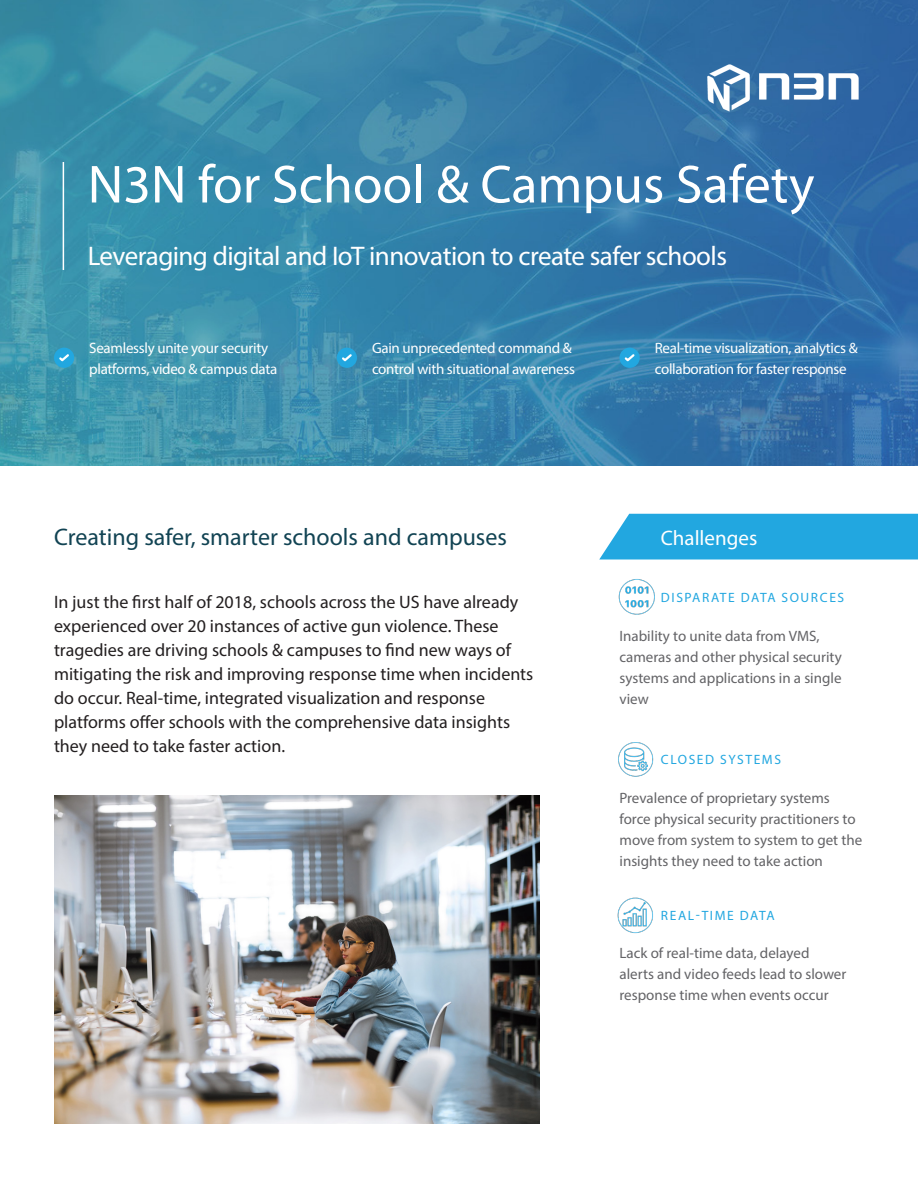
<style>
.page{position:relative;width:918px;height:1188px;background:#fff}
.page>*{position:absolute;margin:0;border:0;box-sizing:border-box;transform-origin:0 0}
.t1{font:54px "Myriad Pro";color:#fff}
.t2{font:27px "Myriad Pro";letter-spacing:-.02em;color:#fff}
.t3{font:24px "Myriad Pro";color:#114353}
.t4{font:21px "Myriad Pro";color:#fff}
.t5{font:18px/24px "Myriad Pro";color:#231f20}
.t6{font:15px/21px "Myriad Pro";color:#636366}
.t7{font:15px/21px "Myriad Pro";letter-spacing:-.02em;color:#fff}
.t8{font:13.5px "Myriad Pro";letter-spacing:.12em;color:#22a7e0}
</style>
<div class="page">
<div style="left:599px;top:514px;width:319px;height:45px;background:#22a7e0"></div>
<img style="left:0;top:0;width:918px;height:466px">
<div style="left:54px;top:348px;width:20px;height:20px;background:#22a7e0;border-radius:50%"></div>
<svg style="left:59px;top:354px;width:10px;height:8px"></svg>
<div style="left:337px;top:348px;width:20px;height:20px;background:#22a7e0;border-radius:50%"></div>
<svg style="left:342px;top:354px;width:10px;height:8px"></svg>
<div style="left:620px;top:348px;width:20px;height:20px;background:#22a7e0;border-radius:50%"></div>
<svg style="left:624px;top:354px;width:11px;height:8px"></svg>
<hr style="left:63px;top:162px;width:1px;height:108px;background:#fff">
<img style="left:702px;top:54px;width:162px;height:62px">
<img style="left:618px;top:742px;width:36px;height:35px">
<img style="left:618px;top:579px;width:37px;height:35px">
<img style="left:617px;top:897px;width:36px;height:37px">
<img style="left:55px;top:795px;width:484px;height:328px">
<p class="t1" style="left:88px;top:151px;width:728px">N3N for School &amp; Campus Safety</p>
<p class="t2" style="left:88px;top:239px;width:641px">Leveraging digital and IoT innovation to create safer schools</p>
<p class="t7" style="left:89px;top:337px;width:190px">Seamlessly unite your security platforms, video &amp; campus data</p>
<p class="t7" style="left:655px;top:337px;width:205px">Real-time visualization, analytics &amp; collaboration for faster response</p>
<p class="t7" style="left:372px;top:337px;width:205px">Gain unprecedented command &amp; control with situational awareness</p>
<p class="t3" style="left:54px;top:522px;width:454px">Creating safer, smarter schools and campuses</p>
<p class="t4" style="left:661px;top:525px;width:98px">Challenges</p>
<p class="t5" style="left:54px;top:590px;width:481px">In just the first half of 2018, schools across the US have already experienced over 20 instances of active gun violence. These tragedies are driving schools &amp; campuses to find new ways of mitigating the risk and improving response time when incidents do occur. Real-time, integrated visualization and response platforms offer schools with the comprehensive data insights they need to take faster action.</p>
<p class="t8" style="left:661px;top:590px;width:185px">DISPARATE DATA SOURCES</p>
<p class="t6" style="left:620px;top:625px;width:224px">Inability to unite data from VMS, cameras and other physical security systems and applications in a single view</p>
<p class="t8" style="left:661px;top:752px;width:122px">CLOSED SYSTEMS</p>
<p class="t6" style="left:620px;top:787px;width:244px">Prevalence of proprietary systems force physical security practitioners to move from system to system to get the insights they need to take action</p>
<p class="t8" style="left:661px;top:907px;width:115px">REAL-TIME DATA</p>
<p class="t6" style="left:620px;top:942px;width:228px">Lack of real-time data, delayed alerts and video feeds lead to slower response time when events occur</p>
</div>
